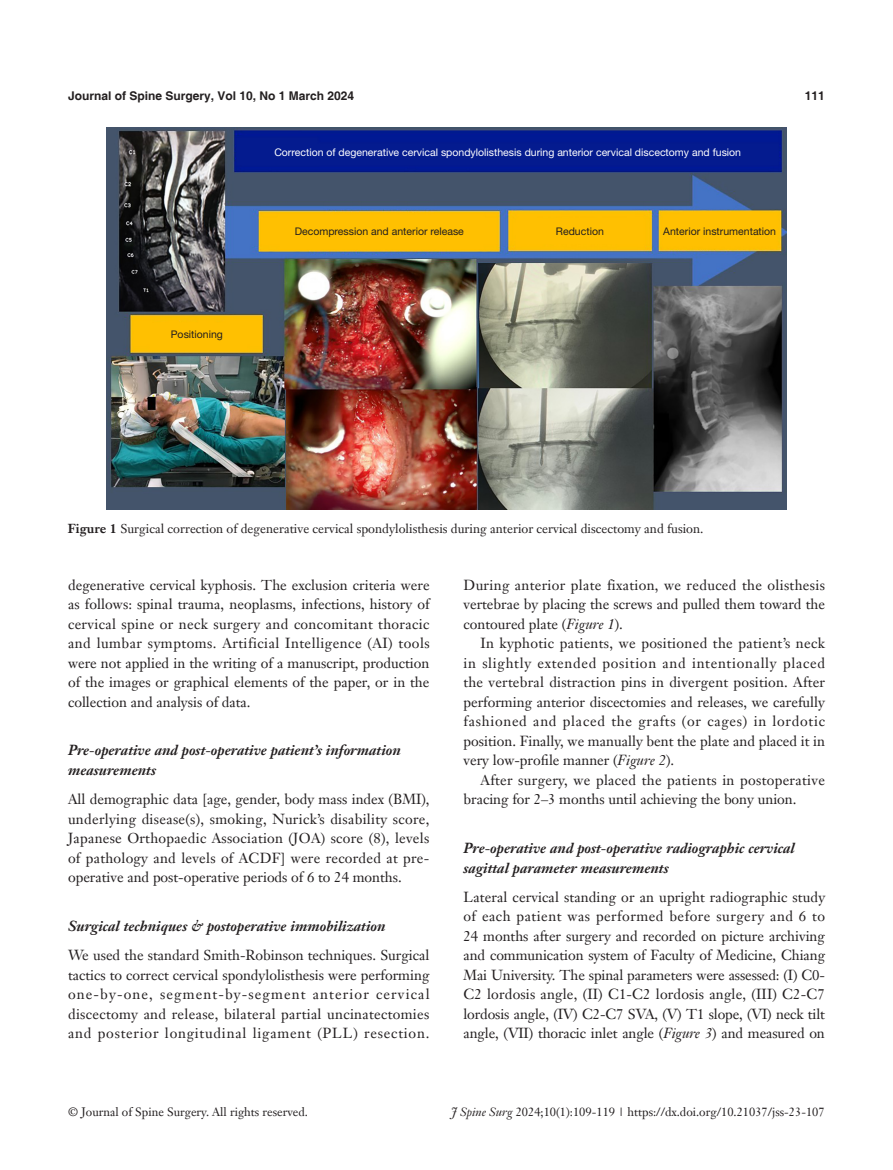
<style>
.page{position:relative;width:893px;height:1170px;background:#fff}
.page>*{position:absolute;margin:0;border:0;box-sizing:border-box;transform-origin:0 0}
.t1{font:14.25px/19.5px "Janson Text LT";color:#231f20;text-align:justify}
._2ji-6_5{font:italic 700 14.25px/19.5px "Janson Text LT";color:#231f20}
.t2{font:14.25px/19.5px "Janson Text LT";letter-spacing:.025em;color:#231f20}
.t3{font:12.75px "Janson Text LT";color:#231f20}
.t4{font:12px "Janson Text LT";color:#231f20}
.t5{font:700 12px "Helvetica";color:#231f20}
.t6{font:10.5px "Helvetica Neue LT Pro";color:#fff}
.t7{font:10.5px "Helvetica Neue LT Pro";color:#231f20}
.s1{font-weight:700}
.s2{font-weight:400;font-style:normal}
.s3{font-style:italic}
</style>
<div class="page">
<img style="left:106px;top:128px;width:681px;height:381px">
<p class="t5" style="left:68px;top:88px;width:288px">Journal of Spine Surgery, Vol 10, No 1 March 2024</p>
<p class="t5" style="left:805px;top:88px;width:22px">111</p>
<p class="t6" style="left:274px;top:145px;width:468px">Correction of degenerative cervical spondylolisthesis during anterior cervical discectomy and fusion</p>
<p class="t7" style="left:171px;top:327px;width:54px">Positioning</p>
<p class="t7" style="left:295px;top:225px;width:171px">Decompression and anterior release</p>
<p class="t7" style="left:556px;top:225px;width:50px">Reduction</p>
<p class="t7" style="left:663px;top:225px;width:114px">Anterior instrumentation</p>
<p class="t3" style="left:68px;top:520px;width:637px"><span class="s1">Figure 1</span> Surgical correction of degenerative cervical spondylolisthesis during anterior cervical discectomy and fusion.</p>
<p class="t1" style="left:68px;top:574px;width:363px">degenerative cervical kyphosis. The exclusion criteria were as follows: spinal trauma, neoplasms, infections, history of cervical spine or neck surgery and concomitant thoracic and lumbar symptoms. Artificial Intelligence (AI) tools were not applied in the writing of a manuscript, production of the images or graphical elements of the paper, or in the collection and analysis of data.</p>
<p class="_2ji-6_5" style="left:68px;top:740px;width:334px">Pre<span class="s2">-</span>operative and post<span class="s2">-</span>operative patient’s information measurements</p>
<p class="t1" style="left:68px;top:789px;width:363px">All demographic data [age, gender, body mass index (BMI), underlying disease(s), smoking, Nurick’s disability score, Japanese Orthopaedic Association (JOA) score (8), levels of pathology and levels of ACDF] were recorded at pre&shy;operative and post-operative periods of 6 to 24 months.</p>
<p class="_2ji-6_5" style="left:68px;top:916px;width:319px">Surgical techniques &amp; postoperative immobilization</p>
<p class="t1" style="left:68px;top:945px;width:363px">We used the standard Smith-Robinson techniques. Surgical tactics to correct cervical spondylolisthesis were performing one-by-one, segment-by-segment anterior cervical discectomy and release, bilateral partial uncinatectomies and posterior longitudinal ligament (PLL) resection.</p>
<p class="t1" style="left:463px;top:574px;width:363px">During anterior plate fixation, we reduced the olisthesis vertebrae by placing the screws and pulled them toward the contoured plate (<span class="s3">Figure 1</span>).</p>
<p class="t1" style="left:463px;top:633px;width:363px;text-indent:17px">In kyphotic patients, we positioned the patient’s neck in slightly extended position and intentionally placed the vertebral distraction pins in divergent position. After performing anterior discectomies and releases, we carefully fashioned and placed the grafts (or cages) in lordotic position. Finally, we manually bent the plate and placed it in very low-profile manner (<span class="s3">Figure 2</span>).</p>
<p class="t2" style="left:463px;top:769px;width:363px;text-indent:17px">After surgery, we placed the patients in postoperative bracing for 2–3 months until achieving the bony union.</p>
<p class="_2ji-6_5" style="left:463px;top:838px;width:333px">Pre<span class="s2">-</span>operative and post<span class="s2">-</span>operative radiographic cervical sagittal parameter measurements</p>
<p class="t1" style="left:463px;top:886px;width:363px">Lateral cervical standing or an upright radiographic study of each patient was performed before surgery and 6 to 24 months after surgery and recorded on picture archiving and communication system of Faculty of Medicine, Chiang Mai University. The spinal parameters were assessed: (I) C0- C2 lordosis angle, (II) C1-C2 lordosis angle, (III) C2-C7 lordosis angle, (IV) C2-C7 SVA, (V) T1 slope, (VI) neck tilt angle, (VII) thoracic inlet angle (<span class="s3">Figure 3</span>) and measured on</p>
<p class="t4" style="left:68px;top:1104px;width:241px">© Journal of Spine Surgery. All rights reserved.</p>
<p class="t4" style="left:451px;top:1104px;width:375px"><span class="s3">J Spine Surg</span> 2024;10(1):109-119 | https://dx.doi.org/10.21037/jss-23-107</p>
</div>
